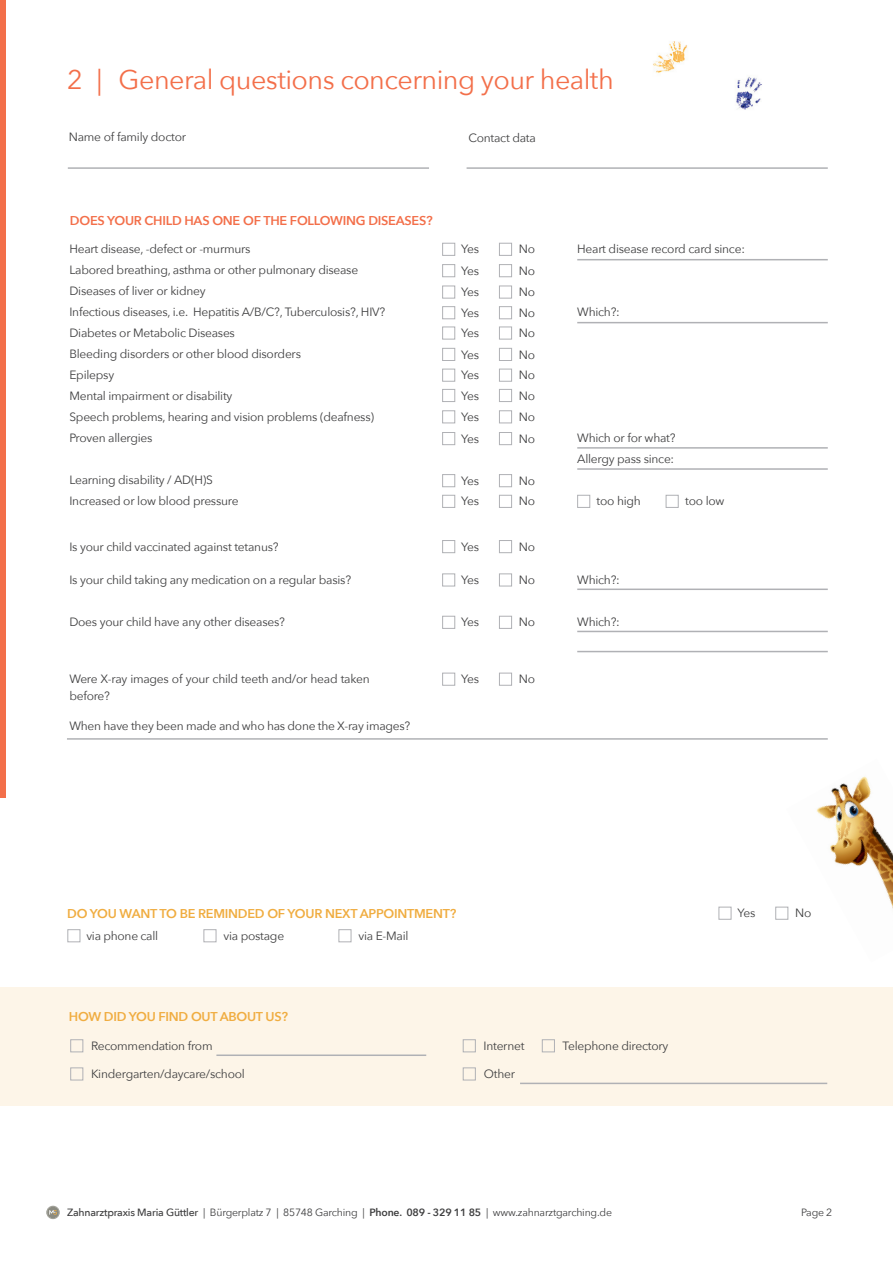
<style>
.page{position:relative;width:893px;height:1263px;background:#fff}
.page>*{position:absolute;margin:0;border:0;box-sizing:border-box;transform-origin:0 0}
.t1{font:27px "Avenir Next";letter-spacing:-.02em;color:#f36f4a}
.t2{font:600 12.75px "Avenir Next";letter-spacing:-.02em;color:#f0ad41}
.t3{font:600 12.75px "Avenir Next";letter-spacing:-.02em;color:#f36f4a}
.t4{font:12px/16.5px "Avenir Next";letter-spacing:-.02em;color:#3e3e3f}
.t5{font:10.5px "Avenir Next";letter-spacing:-.02em;color:#3e3e3f}
.s1{font-weight:500}
.s2{font-weight:600}
</style>
<div class="page">
<svg style="left:46px;top:1206px;width:14px;height:13px"></svg>
<svg style="left:47px;top:1206px;width:12px;height:12px"></svg>
<div style="left:0;top:0;width:6px;height:797px;background:#f36f4a"></div>
<img style="left:736px;top:76px;width:26px;height:34px">
<img style="left:653px;top:41px;width:34px;height:32px">
<div style="left:442px;top:243px;width:13px;height:13px;border:1px solid #b0b1b5"></div>
<div style="left:442px;top:306px;width:13px;height:13px;border:1px solid #b0b1b5"></div>
<div style="left:442px;top:369px;width:13px;height:13px;border:1px solid #b0b1b5"></div>
<div style="left:442px;top:264px;width:13px;height:13px;border:1px solid #b0b1b5"></div>
<div style="left:442px;top:327px;width:13px;height:12px;border:1px solid #b0b1b5"></div>
<div style="left:442px;top:389px;width:13px;height:13px;border:1px solid #b0b1b5"></div>
<div style="left:442px;top:286px;width:13px;height:12px;border:1px solid #b0b1b5"></div>
<div style="left:442px;top:348px;width:13px;height:13px;border:1px solid #b0b1b5"></div>
<div style="left:442px;top:410px;width:13px;height:13px;border:1px solid #b0b1b5"></div>
<div style="left:442px;top:474px;width:13px;height:13px;border:1px solid #b0b1b5"></div>
<div style="left:442px;top:540px;width:13px;height:13px;border:1px solid #b0b1b5"></div>
<div style="left:442px;top:432px;width:13px;height:13px;border:1px solid #b0b1b5"></div>
<div style="left:442px;top:495px;width:13px;height:13px;border:1px solid #b0b1b5"></div>
<div style="left:577px;top:495px;width:13px;height:13px;border:1px solid #b0b1b5"></div>
<div style="left:442px;top:573px;width:13px;height:13px;border:1px solid #b0b1b5"></div>
<div style="left:442px;top:616px;width:13px;height:13px;border:1px solid #b0b1b5"></div>
<div style="left:442px;top:673px;width:13px;height:13px;border:1px solid #b0b1b5"></div>
<div style="left:499px;top:243px;width:13px;height:13px;border:1px solid #b0b1b5"></div>
<div style="left:499px;top:306px;width:13px;height:13px;border:1px solid #b0b1b5"></div>
<div style="left:499px;top:369px;width:13px;height:13px;border:1px solid #b0b1b5"></div>
<div style="left:499px;top:264px;width:13px;height:13px;border:1px solid #b0b1b5"></div>
<div style="left:499px;top:327px;width:13px;height:12px;border:1px solid #b0b1b5"></div>
<div style="left:499px;top:389px;width:13px;height:13px;border:1px solid #b0b1b5"></div>
<div style="left:499px;top:286px;width:13px;height:12px;border:1px solid #b0b1b5"></div>
<div style="left:499px;top:348px;width:13px;height:13px;border:1px solid #b0b1b5"></div>
<div style="left:499px;top:410px;width:13px;height:13px;border:1px solid #b0b1b5"></div>
<div style="left:499px;top:474px;width:13px;height:13px;border:1px solid #b0b1b5"></div>
<div style="left:499px;top:540px;width:13px;height:13px;border:1px solid #b0b1b5"></div>
<div style="left:499px;top:432px;width:13px;height:13px;border:1px solid #b0b1b5"></div>
<div style="left:499px;top:495px;width:13px;height:13px;border:1px solid #b0b1b5"></div>
<div style="left:666px;top:495px;width:13px;height:13px;border:1px solid #b0b1b5"></div>
<div style="left:499px;top:573px;width:13px;height:13px;border:1px solid #b0b1b5"></div>
<div style="left:499px;top:616px;width:13px;height:13px;border:1px solid #b0b1b5"></div>
<div style="left:499px;top:673px;width:13px;height:13px;border:1px solid #b0b1b5"></div>
<hr style="left:68px;top:167px;width:361px;height:2px;background:#b0b1b5">
<hr style="left:467px;top:167px;width:361px;height:2px;background:#b0b1b5">
<hr style="left:577px;top:631px;width:251px;height:1px;background:#b0b1b5">
<hr style="left:577px;top:651px;width:251px;height:1px;background:#b0b1b5">
<hr style="left:577px;top:259px;width:251px;height:1px;background:#b0b1b5">
<hr style="left:577px;top:322px;width:251px;height:1px;background:#b0b1b5">
<hr style="left:577px;top:447px;width:251px;height:2px;background:#b0b1b5">
<hr style="left:577px;top:588px;width:251px;height:2px;background:#b0b1b5">
<hr style="left:577px;top:468px;width:251px;height:2px;background:#b0b1b5">
<hr style="left:67px;top:738px;width:761px;height:2px;background:#b0b1b5">
<img style="left:786px;top:776px;width:107px;height:144px">
<div style="left:718px;top:907px;width:13px;height:13px;border:1px solid #b0b1b5"></div>
<div style="left:67px;top:929px;width:13px;height:13px;border:1px solid #b0b1b5"></div>
<div style="left:775px;top:907px;width:13px;height:13px;border:1px solid #b0b1b5"></div>
<div style="left:203px;top:929px;width:13px;height:13px;border:1px solid #b0b1b5"></div>
<div style="left:338px;top:929px;width:13px;height:13px;border:1px solid #b0b1b5"></div>
<div style="left:0;top:987px;width:893px;height:118px;background:#fdf5e8"></div>
<hr style="left:520px;top:1083px;width:307px;height:1px;background:#b0b1b5">
<hr style="left:216px;top:1054px;width:210px;height:2px;background:#b0b1b5">
<div style="left:70px;top:1039px;width:13px;height:13px;border:1px solid #b0b1b5"></div>
<div style="left:542px;top:1039px;width:13px;height:13px;border:1px solid #b0b1b5"></div>
<div style="left:463px;top:1039px;width:13px;height:13px;border:1px solid #b0b1b5"></div>
<div style="left:70px;top:1067px;width:13px;height:13px;border:1px solid #b0b1b5"></div>
<div style="left:463px;top:1067px;width:13px;height:13px;border:1px solid #b0b1b5"></div>
<p class="t1" style="left:67px;top:57px;width:37px">2 |</p>
<p class="t1" style="left:119px;top:57px;width:497px">General questions concerning your health</p>
<p class="t4" style="left:69px;top:128px;width:119px">Name of family doctor</p>
<p class="t4" style="left:468px;top:129px;width:69px">Contact data</p>
<p class="t3" style="left:70px;top:209px;width:364px">DOES YOUR CHILD HAS ONE OF THE FOLLOWING DISEASES?</p>
<p class="t4" style="left:69px;top:240px;width:183px">Heart disease, -defect or -murmurs</p>
<p class="t4" style="left:69px;top:261px;width:290px">Labored breathing, asthma or other pulmonary disease</p>
<p class="t4" style="left:69px;top:282px;width:138px">Diseases of liver or kidney</p>
<p class="t4" style="left:69px;top:303px;width:317px">Infectious diseases, i.e. Hepatitis A/B/C?, Tuberculosis?, HIV?</p>
<p class="t4" style="left:69px;top:324px;width:167px">Diabetes or Metabolic Diseases</p>
<p class="t4" style="left:69px;top:345px;width:233px">Bleeding disorders or other blood disorders</p>
<p class="t4" style="left:69px;top:366px;width:46px">Epilepsy</p>
<p class="t4" style="left:69px;top:387px;width:165px">Mental impairment or disability</p>
<p class="t4" style="left:69px;top:408px;width:306px">Speech problems, hearing and vision problems (deafness)</p>
<p class="t4" style="left:69px;top:429px;width:85px">Proven allergies</p>
<p class="t4" style="left:69px;top:471px;width:145px">Learning disability / AD(H)S</p>
<p class="t4" style="left:69px;top:492px;width:171px">Increased or low blood pressure</p>
<p class="t4" style="left:69px;top:538px;width:211px">Is your child vaccinated against tetanus?</p>
<p class="t4" style="left:461px;top:240px;width:19px">Yes</p>
<p class="t4" style="left:461px;top:262px;width:19px">Yes</p>
<p class="t4" style="left:461px;top:283px;width:19px">Yes</p>
<p class="t4" style="left:461px;top:304px;width:19px">Yes</p>
<p class="t4" style="left:461px;top:324px;width:19px">Yes</p>
<p class="t4" style="left:461px;top:346px;width:19px">Yes</p>
<p class="t4" style="left:461px;top:366px;width:19px">Yes</p>
<p class="t4" style="left:461px;top:387px;width:19px">Yes</p>
<p class="t4" style="left:461px;top:408px;width:19px">Yes</p>
<p class="t4" style="left:461px;top:430px;width:19px">Yes</p>
<p class="t4" style="left:461px;top:472px;width:19px">Yes</p>
<p class="t4" style="left:461px;top:492px;width:19px">Yes</p>
<p class="t4" style="left:461px;top:538px;width:19px">Yes</p>
<p class="t4" style="left:519px;top:240px;width:18px">No</p>
<p class="t4" style="left:519px;top:262px;width:18px">No</p>
<p class="t4" style="left:519px;top:283px;width:18px">No</p>
<p class="t4" style="left:519px;top:304px;width:18px">No</p>
<p class="t4" style="left:519px;top:324px;width:18px">No</p>
<p class="t4" style="left:519px;top:346px;width:18px">No</p>
<p class="t4" style="left:519px;top:366px;width:18px">No</p>
<p class="t4" style="left:519px;top:387px;width:18px">No</p>
<p class="t4" style="left:519px;top:408px;width:18px">No</p>
<p class="t4" style="left:519px;top:430px;width:18px">No</p>
<p class="t4" style="left:519px;top:472px;width:18px">No</p>
<p class="t4" style="left:519px;top:492px;width:18px">No</p>
<p class="t4" style="left:519px;top:538px;width:18px">No</p>
<p class="t4" style="left:577px;top:240px;width:169px">Heart disease record card since:</p>
<p class="t4" style="left:577px;top:303px;width:44px">Which?:</p>
<p class="t4" style="left:577px;top:429px;width:100px">Which or for what?</p>
<p class="t4" style="left:577px;top:450px;width:98px">Allergy pass since:</p>
<p class="t4" style="left:597px;top:492px;width:46px">too high</p>
<p class="t4" style="left:685px;top:492px;width:41px">too low</p>
<p class="t4" style="left:69px;top:571px;width:283px">Is your child taking any medication on a regular basis?</p>
<p class="t4" style="left:577px;top:571px;width:44px">Which?:</p>
<p class="t4" style="left:577px;top:613px;width:44px">Which?:</p>
<p class="t4" style="left:461px;top:571px;width:19px">Yes</p>
<p class="t4" style="left:461px;top:613px;width:19px">Yes</p>
<p class="t4" style="left:519px;top:571px;width:18px">No</p>
<p class="t4" style="left:519px;top:613px;width:18px">No</p>
<p class="t4" style="left:69px;top:613px;width:217px">Does your child have any other diseases?</p>
<p class="t4" style="left:69px;top:670px;width:302px">Were X-ray images of your child teeth and/or head taken before?</p>
<p class="t4" style="left:69px;top:717px;width:343px">When have they been made and who has done the X-ray images?</p>
<p class="t4" style="left:461px;top:670px;width:19px">Yes</p>
<p class="t4" style="left:519px;top:670px;width:18px">No</p>
<p class="t2" style="left:67px;top:902px;width:391px">DO YOU WANT TO BE REMINDED OF YOUR NEXT APPOINTMENT?</p>
<p class="t4" style="left:86px;top:927px;width:73px">via phone call</p>
<p class="t4" style="left:223px;top:927px;width:62px">via postage</p>
<p class="t4" style="left:358px;top:927px;width:52px">via E-Mail</p>
<p class="t2" style="left:69px;top:1005px;width:221px">HOW DID YOU FIND OUT ABOUT US?</p>
<p class="t4" style="left:91px;top:1037px;width:123px">Recommendation from</p>
<p class="t4" style="left:483px;top:1037px;width:43px">Internet</p>
<p class="t4" style="left:563px;top:1037px;width:107px">Telephone directory</p>
<p class="t4" style="left:91px;top:1065px;width:155px">Kindergarten/daycare/school</p>
<p class="t4" style="left:484px;top:1065px;width:33px">Other</p>
<p class="t4" style="left:737px;top:904px;width:19px">Yes</p>
<p class="t4" style="left:795px;top:904px;width:18px">No</p>
<p class="t5" style="left:67px;top:1204px;width:546px"><span class="s1">Zahnarztpraxis Maria Güttler</span> | Bürgerplatz 7 | 85748 Garching | <span class="s2">Phone. 089 - 329 11 85</span> | www.zahnarztgarching.de</p>
<p class="t5" style="left:801px;top:1203px;width:33px">Page 2</p>
</div>
